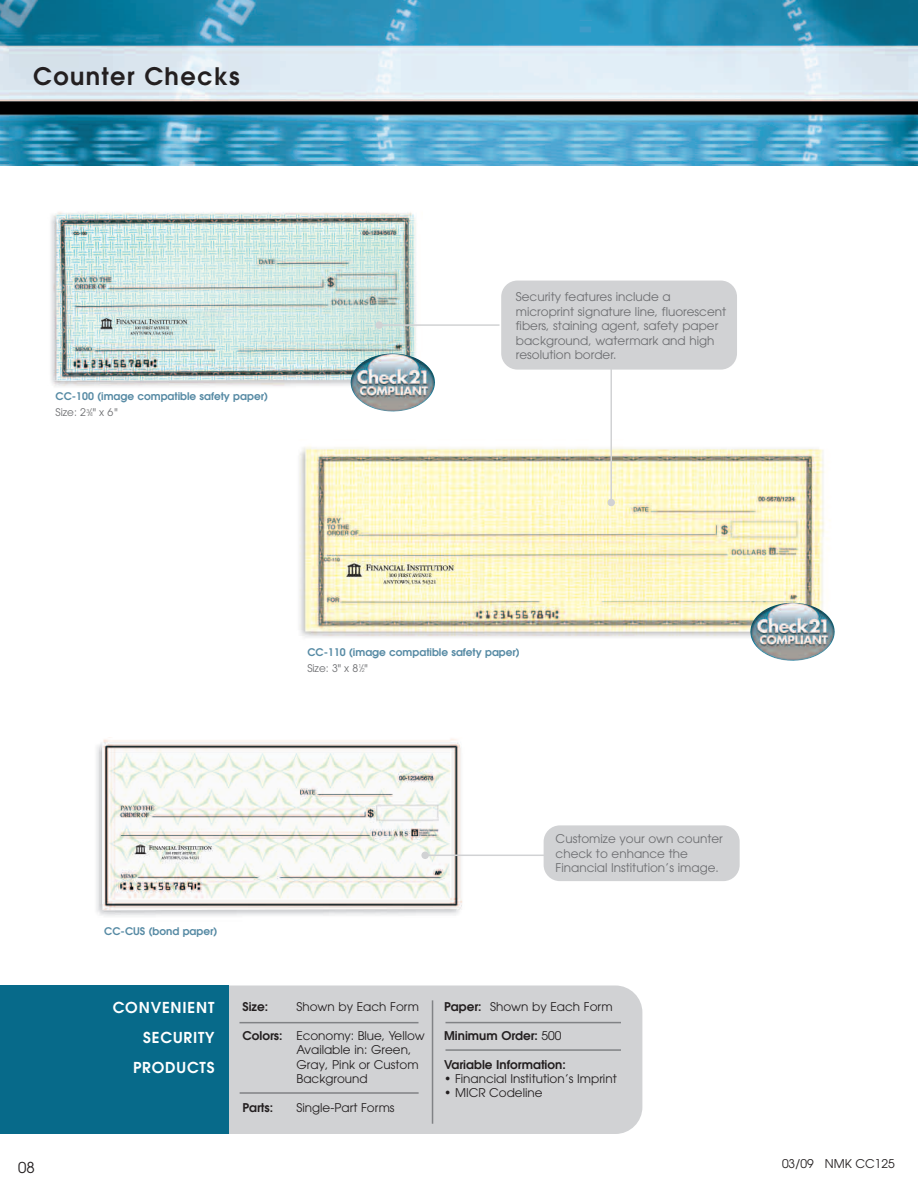
<style>
.page{position:relative;width:918px;height:1188px;background:#fff}
.page>*{position:absolute;margin:0;border:0;box-sizing:border-box;transform-origin:0 0}
.t1{font:600 24px "Avant Garde";letter-spacing:.055em;color:#231f20}
.t2{font:600 15px/30px "Avant Garde";letter-spacing:.055em;color:#fff;text-align:right}
.t3{font:15px "Avant Garde";color:#231f20}
.t4{font:12px/14.4px "Avant Garde";color:#6c6d70}
.t5{font:12px/14.4px "Avant Garde";color:#231f20}
.t6{font:600 12px "Avant Garde";color:#231f20}
.t7{font:600 10.5px/15.9px "Avant Garde";color:#568aa4}
.s1{font-weight:400;color:#6c6d70}
.s2{font-weight:400;font-size:5.25px;color:#6c6d70}
.s3{font-weight:600}
.s4{font-weight:400}
</style>
<div class="page">
<img style="left:0;top:0;width:918px;height:166px">
<hr style="left:917px;top:1122px;width:1px;height:66px;background:#231f20">
<svg style="left:917px;top:0;width:1px;height:19px"></svg>
<img style="left:299px;top:446px;width:536px;height:205px">
<img style="left:51px;top:212px;width:371px;height:178px">
<img style="left:96px;top:738px;width:375px;height:178px">
<hr style="left:380px;top:324px;width:120px;height:2px;background:#d1d2d4">
<div style="left:375px;top:321px;width:8px;height:8px;background:#d1d2d4;border-radius:50%"></div>
<div style="left:501px;top:281px;width:236px;height:89px;background:#d1d2d4;border-radius:16px"></div>
<hr style="left:610px;top:368px;width:2px;height:134px;background:#d1d2d4">
<div style="left:608px;top:499px;width:7px;height:7px;background:#d1d2d4;border-radius:50%"></div>
<hr style="left:426px;top:855px;width:120px;height:1px;background:#d1d2d4">
<div style="left:421px;top:852px;width:8px;height:7px;background:#d1d2d4;border-radius:50%"></div>
<div style="left:85px;top:986px;width:557px;height:148px;background:#d1d2d4;border-radius:27px"></div>
<hr style="left:432px;top:1000px;width:1px;height:124px;background:#808285">
<hr style="left:239px;top:1022px;width:179px;height:1px;background:#808285">
<hr style="left:446px;top:1022px;width:175px;height:1px;background:#808285">
<div style="left:0;top:986px;width:230px;height:148px;background:#076a8a"></div>
<hr style="left:240px;top:1092px;width:179px;height:2px;background:#808285">
<div style="left:544px;top:825px;width:196px;height:56px;background:#d1d2d4;border-radius:16px"></div>
<img style="left:390px;top:353px;width:34px;height:10px">
<img style="left:790px;top:603px;width:34px;height:9px">
<hr style="left:446px;top:1049px;width:175px;height:2px;background:#808285">
<h1 class="t1" style="left:33px;top:67px;width:208px">Counter Checks</h1>
<p class="t7" style="left:56px;top:389px;width:214px">CC-100 (image compatible safety paper)<br><span class="s1">Size: 2</span><sup>3</sup><span class="s1">⁄</span><span class="s2">4</span><span class="s1">" x 6"</span></p>
<p class="t4" style="left:516px;top:291px;width:212px">Security features include a microprint signature line, fluorescent fibers, staining agent, safety paper background, watermark and high resolution border.</p>
<p class="t3" style="left:18px;top:1161px;width:18px">08</p>
<p class="t7" style="left:307px;top:645px;width:214px">CC-110 (image compatible safety paper)<br><span class="s1">Size: 3" x 8</span><sup>1</sup><span class="s1">⁄</span><span class="s2">2</span><span class="s1">"</span></p>
<p class="t7" style="left:104px;top:924px;width:115px">CC-CUS (bond paper)</p>
<p class="t4" style="left:556px;top:833px;width:169px">Customize your own counter check to enhance the<br>Financial Institution’s image.</p>
<p class="t2" style="left:113px;top:994px;width:103px">CONVENIENT<br>SECURITY<br>PRODUCTS</p>
<p class="t6" style="left:242px;top:1002px;width:27px">Size:</p>
<p class="t5" style="left:296px;top:1001px;width:124px">Shown by Each Form</p>
<p class="t5" style="left:296px;top:1029px;width:130px;text-indent:-54px"><span class="s3">Colors:</span> Economy: Blue, Yellow<br>Available in: Green,<br>Gray, Pink or Custom<br>Background</p>
<p class="t6" style="left:242px;top:1103px;width:32px">Parts:</p>
<p class="t5" style="left:296px;top:1101px;width:100px">Single-Part Forms</p>
<p class="t5" style="left:444px;top:1001px;width:170px"><span class="s3">Paper:</span> Shown by Each Form</p>
<p class="t6" style="left:444px;top:1031px;width:119px">Minimum Order: <span class="s4">500</span></p>
<p class="t6" style="left:444px;top:1060px;width:123px">Variable Information:</p>
<p class="t5" style="left:444px;top:1073px;width:174px">• Financial Institution’s Imprint</p>
<p class="t5" style="left:444px;top:1087px;width:100px">• MICR Codeline</p>
<p class="t5" style="left:782px;top:1157px;width:114px">03/09 NMK CC125</p>
</div>
